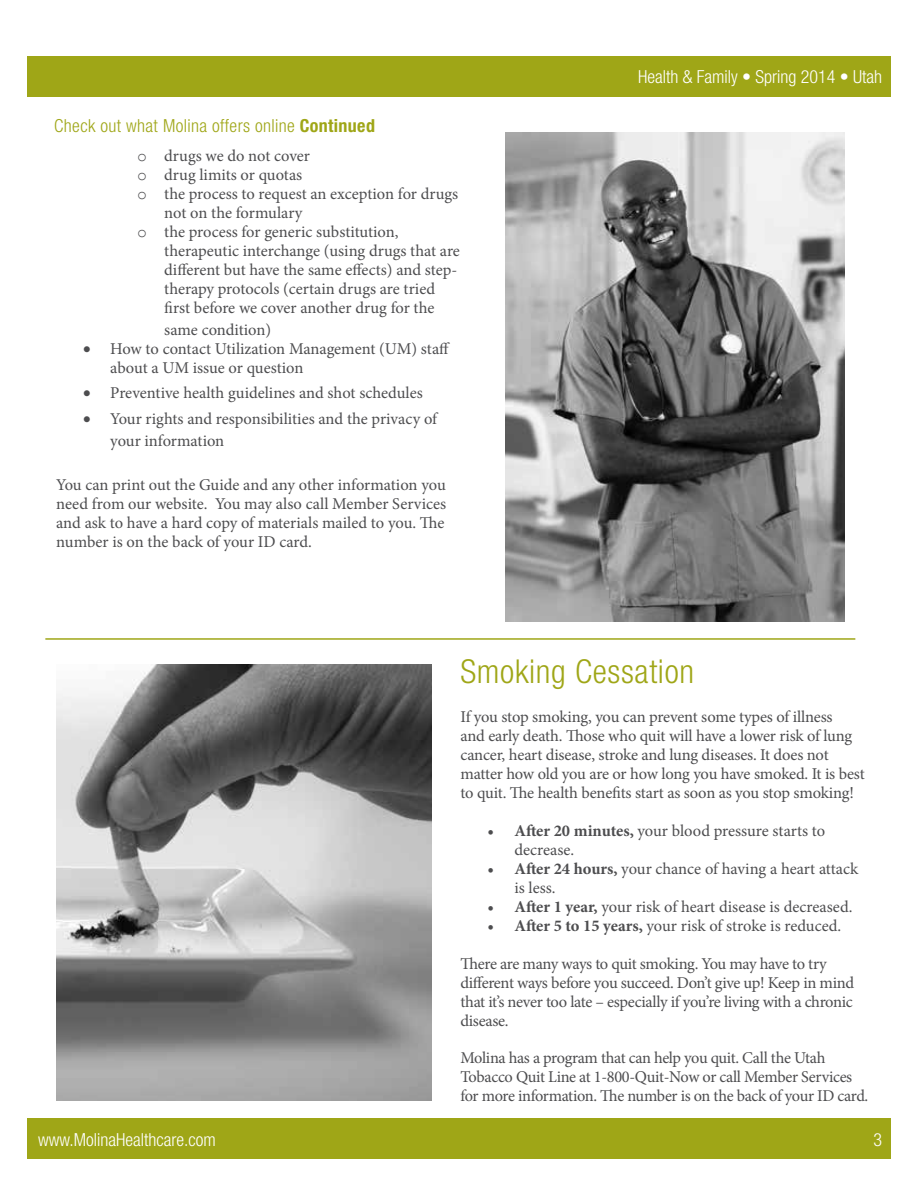
<style>
.page{position:relative;width:918px;height:1188px;background:#fff}
.page>*{position:absolute;margin:0;border:0;box-sizing:border-box;transform-origin:0 0}
.t1{font:300 condensed 33px "Helvetica Neue";letter-spacing:.02em;color:#9fa617}
.t2{font:300 condensed 18px "Helvetica Neue";color:#fff}
.t3{font:300 condensed 18px "Helvetica Neue";letter-spacing:.02em;color:#9fa617}
.t4{font:16.5px/18.9px "Minion Pro";letter-spacing:-.01em;color:#4d4d4f}
.s1{font-weight:700}
.s2{font-family:"Courier New"}
</style>
<div class="page">
<div style="left:27px;top:56px;width:864px;height:41px;background:#9fa617"></div>
<div style="left:27px;top:1119px;width:864px;height:40px;background:#9fa617"></div>
<hr style="left:45px;top:638px;width:810px;height:2px;background:#9fa617">
<img style="left:505px;top:132px;width:339px;height:490px">
<img style="left:56px;top:664px;width:375px;height:436px">
<p class="t3" style="left:54px;top:116px;width:322px">Check out what Molina offers online <span class="s1">Continued</span></p>
<p class="t4" style="left:137px;top:147px;width:174px"><span class="s2">o</span> drugs we do not cover</p>
<p class="t4" style="left:137px;top:166px;width:167px"><span class="s2">o</span> drug limits or quotas</p>
<p class="t4" style="left:137px;top:185px;width:323px"><span class="s2">o</span> the process to request an exception for drugs</p>
<p class="t4" style="left:164px;top:204px;width:140px">not on the formulary</p>
<p class="t4" style="left:137px;top:223px;width:263px"><span class="s2">o</span> the process for generic substitution,</p>
<p class="t4" style="left:164px;top:242px;width:297px">therapeutic interchange (using drugs that are</p>
<p class="t4" style="left:164px;top:261px;width:295px">different but have the same effects) and step-</p>
<p class="t4" style="left:164px;top:280px;width:272px">therapy protocols (certain drugs are tried</p>
<p class="t4" style="left:164px;top:299px;width:272px">first before we cover another drug for the</p>
<p class="t4" style="left:164px;top:320px;width:109px">same condition)</p>
<p class="t4" style="left:110px;top:339px;width:341px;text-indent:-27px">• How to contact Utilization Management (UM) staff about a UM issue or question</p>
<p class="t4" style="left:83px;top:384px;width:341px">• Preventive health guidelines and shot schedules</p>
<p class="t4" style="left:110px;top:408px;width:328px;line-height:21.6px;text-indent:-27px">• Your rights and responsibilities and the privacy of your information</p>
<p class="t4" style="left:56px;top:476px;width:391px;text-align:justify">You can print out the Guide and any other information you need from our website. You may also call Member Services and ask to have a hard copy of materials mailed to you. The number is on the back of your ID card.</p>
<p class="t2" style="left:638px;top:67px;width:245px">Health &amp; Family • Spring 2014 • Utah</p>
<h1 class="t1" style="left:460px;top:653px;width:235px">Smoking Cessation</h1>
<p class="t4" style="left:460px;top:707px;width:406px">If you stop smoking, you can prevent some types of illness<br>and early death. Those who quit will have a lower risk of lung cancer, heart disease, stroke and lung diseases. It does not matter how old you are or how long you have smoked. It is best to quit. The health benefits start as soon as you stop smoking!</p>
<p class="t4" style="left:514px;top:821px;width:312px;text-indent:-27px"><span class="s1">• After 20 minutes,</span> your blood pressure starts to decrease.</p>
<p class="t4" style="left:514px;top:859px;width:345px;text-indent:-27px"><span class="s1">• After 24 hours,</span> your chance of having a heart attack is less.</p>
<p class="t4" style="left:487px;top:897px;width:366px"><span class="s1">• After 1 year,</span> your risk of heart disease is decreased.</p>
<p class="t4" style="left:487px;top:916px;width:355px"><span class="s1">• After 5 to 15 years,</span> your risk of stroke is reduced.</p>
<p class="t4" style="left:460px;top:954px;width:395px">There are many ways to quit smoking. You may have to try different ways before you succeed. Don’t give up! Keep in mind that it’s never too late – especially if you’re living with a chronic disease.</p>
<p class="t4" style="left:460px;top:1049px;width:409px">Molina has a program that can help you quit. Call the Utah<br>Tobacco Quit Line at 1-800-Quit-Now or call Member Services for more information. The number is on the back of your ID card.</p>
<p class="t2" style="left:38px;top:1130px;width:179px">www.MolinaHealthcare.com</p>
<p class="t2" style="left:873px;top:1130px;width:10px">3</p>
</div>
